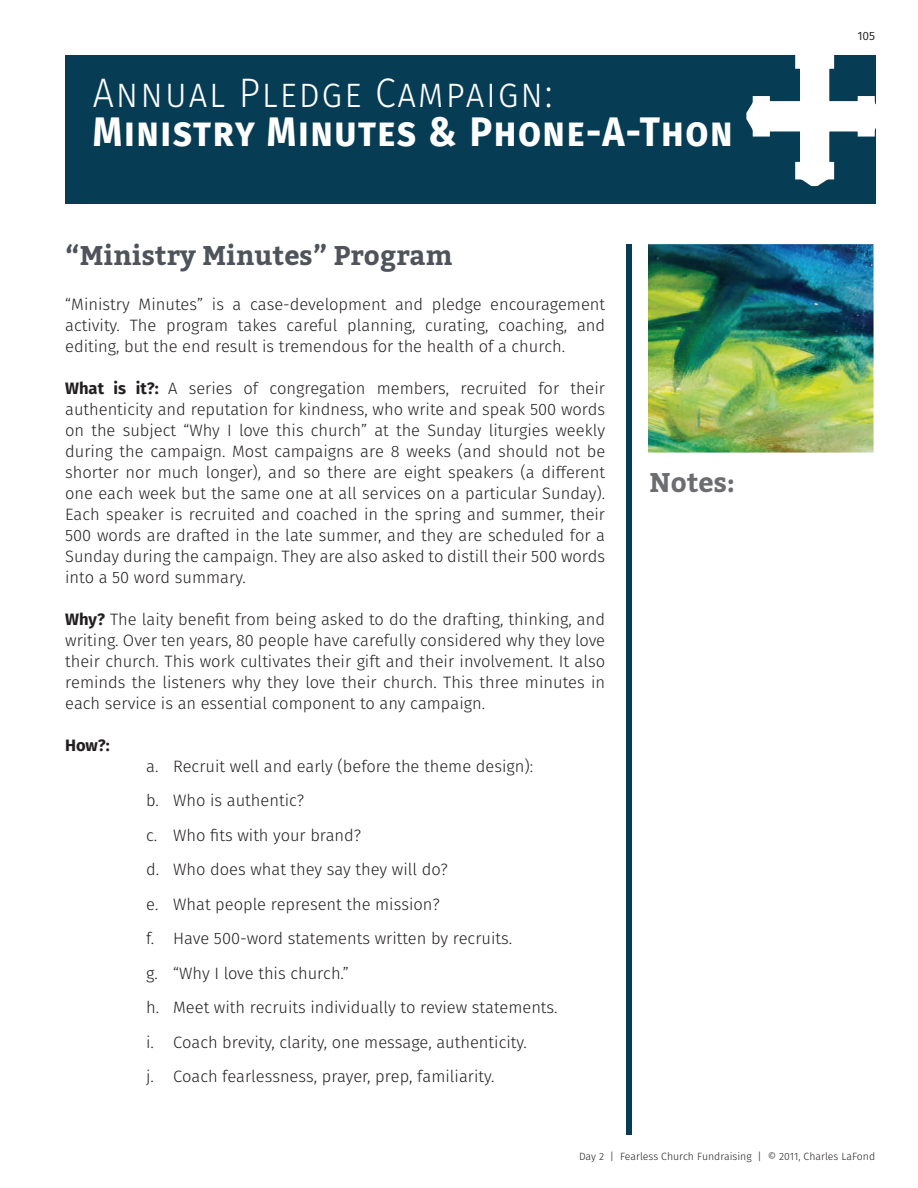
<style>
.page{position:relative;width:918px;height:1188px;background:#fff}
.page>*{position:absolute;margin:0;border:0;box-sizing:border-box;transform-origin:0 0}
.Page_Headers{font:700 41.25px/39px "Fira Sans";letter-spacing:.04em;color:#fff;scale:.91 1}
.Sub_Headers{font:700 27px "Bitter";color:#4f535c}
.Notes{font:700 27px "Bitter";color:#6c6d70}
.Body_Text{font:300 16.5px/21px "Fira Sans";color:#231f20;text-align:justify}
.Body_Text-2{font:700 16.5px "Fira Sans";color:#231f20}
.t1{font:12px "Fira Sans";color:#231f20}
.Footer_Right{font:300 10.5px "Fira Sans";color:#231f20}
.s1{font-weight:300}
.s2{font-weight:700}
</style>
<div class="page">
<div style="left:626px;top:244px;width:6px;height:891px;background:#073d54"></div>
<div style="left:65px;top:55px;width:810px;height:149px;background:#073d54"></div>
<svg style="left:746px;top:55px;width:130px;height:135px"></svg>
<img style="left:648px;top:244px;width:226px;height:209px">
<p class="Page_Headers" style="left:93px;top:70px;width:705px"><span class="s1">Annual Pledge Campaign:<br></span>Ministry Minutes &amp; Phone-A-Thon</p>
<p class="Sub_Headers" style="left:65px;top:235px;width:389px">“Ministry Minutes” Program</p>
<p class="Body_Text" style="left:65px;top:293px;width:542px">“Ministry Minutes” is a case-development and pledge encouragement activity. The program takes careful planning, curating, coaching, and editing, but the end result is tremendous for the health of a church.</p>
<p class="Body_Text" style="left:65px;top:377px;width:542px"><span class="s2">What is it?:</span> A series of congregation members, recruited for their authenticity and reputation for kindness, who write and speak 500 words on the subject “Why I love this church” at the Sunday liturgies weekly during the campaign. Most campaigns are 8 weeks (and should not be shorter nor much longer), and so there are eight speakers (a different one each week but the same one at all services on a particular Sunday).<br>Each speaker is recruited and coached in the spring and summer, their 500 words are drafted in the late summer, and they are scheduled for a Sunday during the campaign. They are also asked to distill their 500 words into a 50 word summary.</p>
<p class="Body_Text" style="left:65px;top:608px;width:542px"><span class="s2">Why?</span> The laity benefit from being asked to do the drafting, thinking, and writing. Over ten years, 80 people have carefully considered why they love their church. This work cultivates their gift and their involvement. It also reminds the listeners why they love their church. This three minutes in each service is an essential component to any campaign.</p>
<p class="Body_Text-2" style="left:65px;top:731px;width:46px">How?:</p>
<p class="Body_Text" style="left:146px;top:755px;width:389px">a. Recruit well and early (before the theme design):</p>
<p class="Body_Text" style="left:146px;top:790px;width:160px">b. Who is authentic?</p>
<p class="Body_Text" style="left:146px;top:824px;width:217px">c. Who fits with your brand?</p>
<p class="Body_Text" style="left:146px;top:859px;width:303px">d. Who does what they say they will do?</p>
<p class="Body_Text" style="left:146px;top:893px;width:295px">e. What people represent the mission?</p>
<p class="Body_Text" style="left:146px;top:928px;width:368px">f. Have 500-word statements written by recruits.</p>
<p class="Body_Text" style="left:146px;top:962px;width:204px">g. “Why I love this church.”</p>
<p class="Body_Text" style="left:146px;top:997px;width:413px">h. Meet with recruits individually to review statements.</p>
<p class="Body_Text" style="left:146px;top:1031px;width:382px">i. Coach brevity, clarity, one message, authenticity.</p>
<p class="Body_Text" style="left:146px;top:1066px;width:350px">j. Coach fearlessness, prayer, prep, familiarity.</p>
<p class="Notes" style="left:650px;top:462px;width:87px">Notes:</p>
<p class="t1" style="left:857px;top:27px;width:19px">105</p>
<p class="Footer_Right" style="left:579px;top:1149px;width:298px">Day 2 | Fearless Church Fundraising | © 2011, Charles LaFond</p>
</div>
